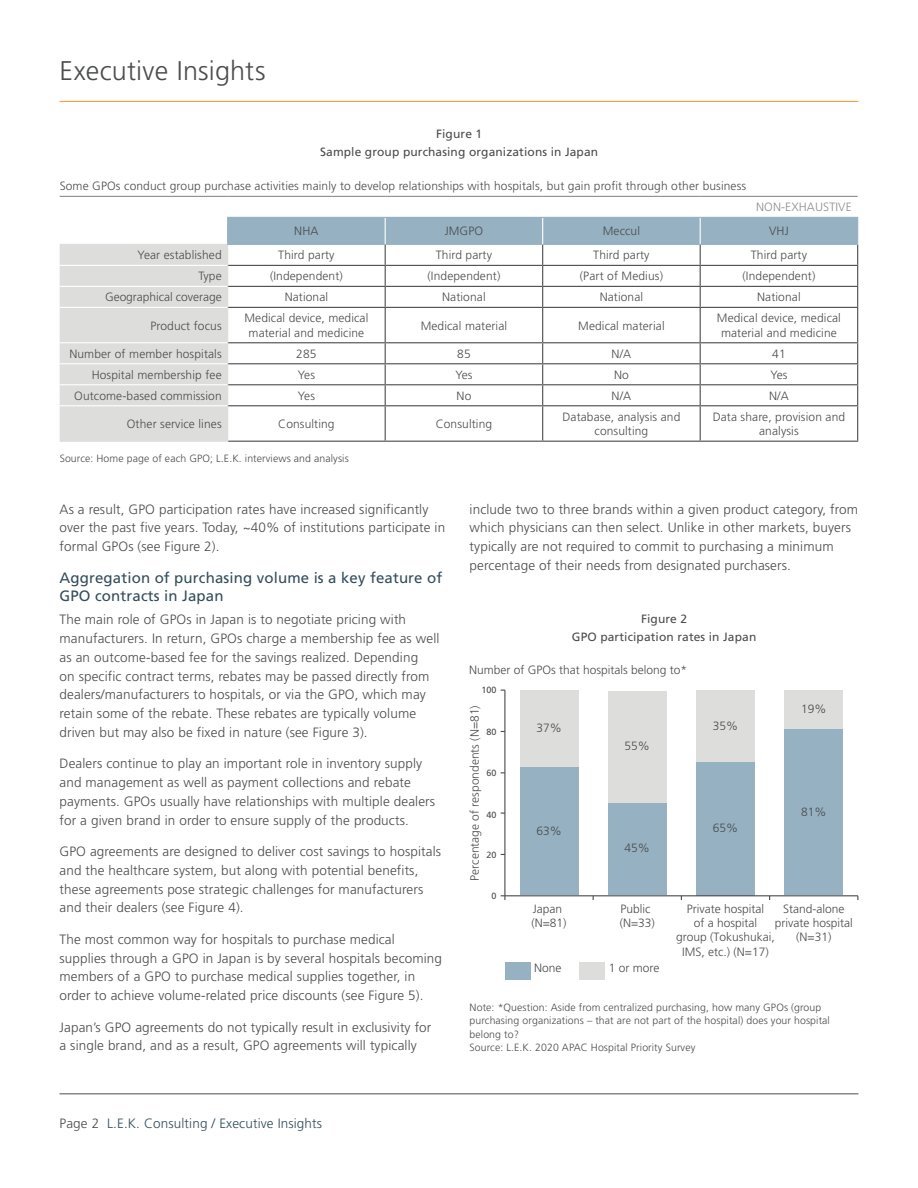
<style>
.page{position:relative;width:918px;height:1188px;background:#fff}
.page>*{position:absolute;margin:0;border:0;box-sizing:border-box;transform-origin:0 0}
.Exec_Insight_Head{font:300 27px "Frutiger";letter-spacing:.005em;color:#4b4c4d}
.Sub_Head_for_body{font:15px/18.8px "Frutiger";letter-spacing:.01em;color:#334d5c}
.Body_Copy{font:300 13.5px/18.8px "Frutiger";letter-spacing:.01em;color:#4b4c4d}
.Footer_information{font:300 13.5px "Frutiger";letter-spacing:.01em;color:#334d5c}
.table_copy{font:300 12px/14.4px "Frutiger";letter-spacing:.01em;color:#4b4c4d;text-align:center}
.Chart_copy{font:300 12px "Frutiger";letter-spacing:.01em;color:#4b4c4d}
.Chart_title{font:12px "Frutiger";letter-spacing:.01em;color:#4b4c4d}
.table_copy-2{font:300 12px "Frutiger";letter-spacing:.01em;color:#8e8e8f}
.Chart_Source{font:300 10.5px/13.5px "Frutiger";letter-spacing:.01em;color:#4b4c4d}
.t1{font:9px "Frutiger";color:#4b4c4d}
.s1{color:#4b4c4d}
</style>
<div class="page">
<hr style="left:60px;top:101px;width:798px;height:1px;background:#f79328">
<hr style="left:60px;top:1094px;width:798px;height:1px;background:#4b4c4d">
<hr style="left:60px;top:441px;width:168px;height:1px;background:#dddddb">
<hr style="left:228px;top:441px;width:157px;height:1px;background:#4b4c4d">
<hr style="left:385px;top:441px;width:158px;height:1px;background:#4b4c4d">
<hr style="left:543px;top:441px;width:157px;height:1px;background:#4b4c4d">
<hr style="left:700px;top:441px;width:158px;height:1px;background:#4b4c4d">
<svg style="left:60px;top:217px;width:798px;height:224px"></svg>
<hr style="left:60px;top:196px;width:168px;height:1px;background:#8e8e8f">
<hr style="left:228px;top:196px;width:157px;height:1px;background:#8e8e8f">
<hr style="left:385px;top:196px;width:158px;height:1px;background:#8e8e8f">
<hr style="left:543px;top:196px;width:157px;height:1px;background:#8e8e8f">
<hr style="left:700px;top:196px;width:158px;height:1px;background:#8e8e8f">
<div style="left:505px;top:962px;width:25px;height:17px;background:#95b1c2"></div>
<div style="left:580px;top:962px;width:25px;height:17px;background:#dddddb"></div>
<div style="left:784px;top:729px;width:59px;height:166px;background:#95b1c2"></div>
<div style="left:696px;top:762px;width:59px;height:133px;background:#95b1c2"></div>
<div style="left:608px;top:802px;width:59px;height:93px;background:#95b1c2"></div>
<div style="left:520px;top:767px;width:58px;height:128px;background:#95b1c2"></div>
<div style="left:784px;top:691px;width:59px;height:38px;background:#dddddb"></div>
<div style="left:696px;top:691px;width:59px;height:71px;background:#dddddb"></div>
<div style="left:608px;top:691px;width:59px;height:111px;background:#dddddb"></div>
<div style="left:520px;top:691px;width:58px;height:76px;background:#dddddb"></div>
<hr style="left:504px;top:690px;width:1px;height:206px;background:#4b4c4d">
<hr style="left:505px;top:895px;width:353px;height:1px;background:#4b4c4d">
<p class="Exec_Insight_Head" style="left:60px;top:55px;width:207px">Executive Insights</p>
<p class="Chart_title" style="left:436px;top:127px;width:48px">Figure 1</p>
<p class="Chart_title" style="left:320px;top:145px;width:280px">Sample group purchasing organizations in Japan</p>
<p class="table_copy" style="left:60px;top:179px;width:688px">Some GPOs conduct group purchase activities mainly to develop relationships with hospitals, but gain profit through other business</p>
<p class="table_copy-2" style="left:756px;top:200px;width:97px">NON-EXHAUSTIVE</p>
<p class="table_copy" style="left:294px;top:224px;width:26px">NHA</p>
<p class="table_copy" style="left:445px;top:224px;width:40px">JMGPO</p>
<p class="table_copy" style="left:603px;top:224px;width:39px">Meccul</p>
<p class="table_copy" style="left:769px;top:224px;width:21px">VHJ</p>
<p class="Chart_copy" style="left:138px;top:248px;width:86px">Year established</p>
<p class="table_copy" style="left:278px;top:248px;width:58px">Third party</p>
<p class="table_copy" style="left:436px;top:248px;width:58px">Third party</p>
<p class="table_copy" style="left:593px;top:248px;width:58px">Third party</p>
<p class="table_copy" style="left:751px;top:248px;width:58px">Third party</p>
<p class="Chart_copy" style="left:199px;top:269px;width:25px">Type</p>
<p class="table_copy" style="left:270px;top:269px;width:74px">(Independent)</p>
<p class="table_copy" style="left:428px;top:269px;width:74px">(Independent)</p>
<p class="table_copy" style="left:580px;top:269px;width:85px">(Part of Medius)</p>
<p class="table_copy" style="left:743px;top:269px;width:74px">(Independent)</p>
<p class="Chart_copy" style="left:105px;top:290px;width:118px">Geographical coverage</p>
<p class="table_copy" style="left:285px;top:290px;width:45px">National</p>
<p class="table_copy" style="left:442px;top:290px;width:45px">National</p>
<p class="table_copy" style="left:600px;top:290px;width:45px">National</p>
<p class="table_copy" style="left:757px;top:290px;width:45px">National</p>
<p class="Chart_copy" style="left:150px;top:319px;width:73px">Product focus</p>
<p class="table_copy" style="left:244px;top:311px;width:125px">Medical device, medical material and medicine</p>
<p class="table_copy" style="left:421px;top:318px;width:88px">Medical material</p>
<p class="table_copy" style="left:578px;top:318px;width:88px">Medical material</p>
<p class="table_copy" style="left:717px;top:311px;width:125px">Medical device, medical material and medicine</p>
<p class="Chart_copy" style="left:69px;top:347px;width:154px">Number of member hospitals</p>
<p class="table_copy" style="left:296px;top:347px;width:22px">285</p>
<p class="table_copy" style="left:457px;top:347px;width:15px">85</p>
<p class="table_copy" style="left:612px;top:347px;width:21px">N/A</p>
<p class="table_copy" style="left:772px;top:347px;width:15px">41</p>
<p class="Chart_copy" style="left:92px;top:368px;width:131px">Hospital membership fee</p>
<p class="table_copy" style="left:298px;top:368px;width:19px">Yes</p>
<p class="table_copy" style="left:455px;top:368px;width:19px">Yes</p>
<p class="table_copy" style="left:614px;top:368px;width:16px">No</p>
<p class="table_copy" style="left:770px;top:368px;width:19px">Yes</p>
<p class="Chart_copy" style="left:74px;top:389px;width:149px">Outcome-based commission</p>
<p class="table_copy" style="left:298px;top:389px;width:19px">Yes</p>
<p class="table_copy" style="left:457px;top:389px;width:16px">No</p>
<p class="table_copy" style="left:612px;top:389px;width:21px">N/A</p>
<p class="table_copy" style="left:769px;top:389px;width:21px">N/A</p>
<p class="Chart_copy" style="left:127px;top:417px;width:96px">Other service lines</p>
<p class="table_copy" style="left:278px;top:417px;width:58px">Consulting</p>
<p class="table_copy" style="left:436px;top:417px;width:58px">Consulting</p>
<p class="table_copy" style="left:563px;top:410px;width:119px">Database, analysis and consulting</p>
<p class="table_copy" style="left:713px;top:410px;width:134px">Data share, provision and analysis</p>
<p class="Chart_Source" style="left:60px;top:452px;width:291px">Source: Home page of each GPO; L.E.K. interviews and analysis</p>
<p class="Body_Copy" style="left:60px;top:500px;width:387px">As a result, GPO participation rates have increased significantly over the past five years. Today, ~40% of institutions participate in formal GPOs (see Figure 2).</p>
<p class="Sub_Head_for_body" style="left:60px;top:568px;width:384px">Aggregation of purchasing volume is a key feature of<br>GPO contracts in Japan</p>
<p class="Body_Copy" style="left:60px;top:610px;width:382px">The main role of GPOs in Japan is to negotiate pricing with manufacturers. In return, GPOs charge a membership fee as well as an outcome-based fee for the savings realized. Depending<br>on specific contract terms, rebates may be passed directly from dealers/manufacturers to hospitals, or via the GPO, which may retain some of the rebate. These rebates are typically volume driven but may also be fixed in nature (see Figure 3).</p>
<p class="Body_Copy" style="left:60px;top:754px;width:377px">Dealers continue to play an important role in inventory supply and management as well as payment collections and rebate payments. GPOs usually have relationships with multiple dealers for a given brand in order to ensure supply of the products.</p>
<p class="Body_Copy" style="left:60px;top:842px;width:383px">GPO agreements are designed to deliver cost savings to hospitals and the healthcare system, but along with potential benefits, these agreements pose strategic challenges for manufacturers and their dealers (see Figure 4).</p>
<p class="Body_Copy" style="left:60px;top:930px;width:384px">The most common way for hospitals to purchase medical supplies through a GPO in Japan is by several hospitals becoming members of a GPO to purchase medical supplies together, in order to achieve volume-related price discounts (see Figure 5).</p>
<p class="Body_Copy" style="left:60px;top:1018px;width:373px">Japan’s GPO agreements do not typically result in exclusivity for a single brand, and as a result, GPO agreements will typically</p>
<p class="Body_Copy" style="left:470px;top:500px;width:390px">include two to three brands within a given product category, from which physicians can then select. Unlike in other markets, buyers typically are not required to commit to purchasing a minimum percentage of their needs from designated purchasers.</p>
<p class="Chart_title" style="left:641px;top:612px;width:48px">Figure 2</p>
<p class="Chart_title" style="left:572px;top:630px;width:186px">GPO participation rates in Japan</p>
<p class="table_copy" style="left:469px;top:662px;width:220px">Number of GPOs that hospitals belong to*</p>
<p class="table_copy" style="left:468px;top:881px;width:177px;rotate:-90deg">Percentage of respondents (N=81)</p>
<p class="t1" style="left:482px;top:685px;width:17px">100</p>
<p class="table_copy" style="left:713px;top:719px;width:27px">35%</p>
<p class="table_copy" style="left:536px;top:721px;width:27px">37%</p>
<p class="t1" style="left:487px;top:726px;width:12px">80</p>
<p class="table_copy" style="left:625px;top:739px;width:27px">55%</p>
<p class="t1" style="left:487px;top:768px;width:12px">60</p>
<p class="t1" style="left:487px;top:809px;width:12px">40</p>
<p class="table_copy" style="left:713px;top:821px;width:27px">65%</p>
<p class="table_copy" style="left:536px;top:823px;width:27px">63%</p>
<p class="table_copy" style="left:625px;top:841px;width:27px">45%</p>
<p class="t1" style="left:487px;top:849px;width:12px">20</p>
<p class="t1" style="left:492px;top:891px;width:7px">0</p>
<p class="table_copy" style="left:801px;top:702px;width:27px">19%</p>
<p class="table_copy" style="left:801px;top:804px;width:27px">81%</p>
<p class="table_copy" style="left:531px;top:901px;width:37px;text-align:left">Japan (N=81)</p>
<p class="table_copy" style="left:620px;top:901px;width:37px;text-align:left">Public (N=33)</p>
<p class="table_copy" style="left:676px;top:901px;width:100px">Private hospital<br>of a hospital<br>group (Tokushukai,<br>IMS, etc.) (N=17)</p>
<p class="table_copy" style="left:775px;top:901px;width:79px">Stand-alone private hospital (N=31)</p>
<p class="table_copy" style="left:534px;top:961px;width:29px">None</p>
<p class="table_copy" style="left:609px;top:961px;width:52px">1 or more</p>
<p class="Chart_Source" style="left:470px;top:1000px;width:362px">Note: *Question: Aside from centralized purchasing, how many GPOs (group purchasing organizations – that are not part of the hospital) does your hospital belong to?<br>Source: L.E.K. 2020 APAC Hospital Priority Survey</p>
<p class="Footer_information" style="left:60px;top:1116px;width:264px"><span class="s1">Page 2</span> L.E.K. Consulting / Executive Insights</p>
</div>
